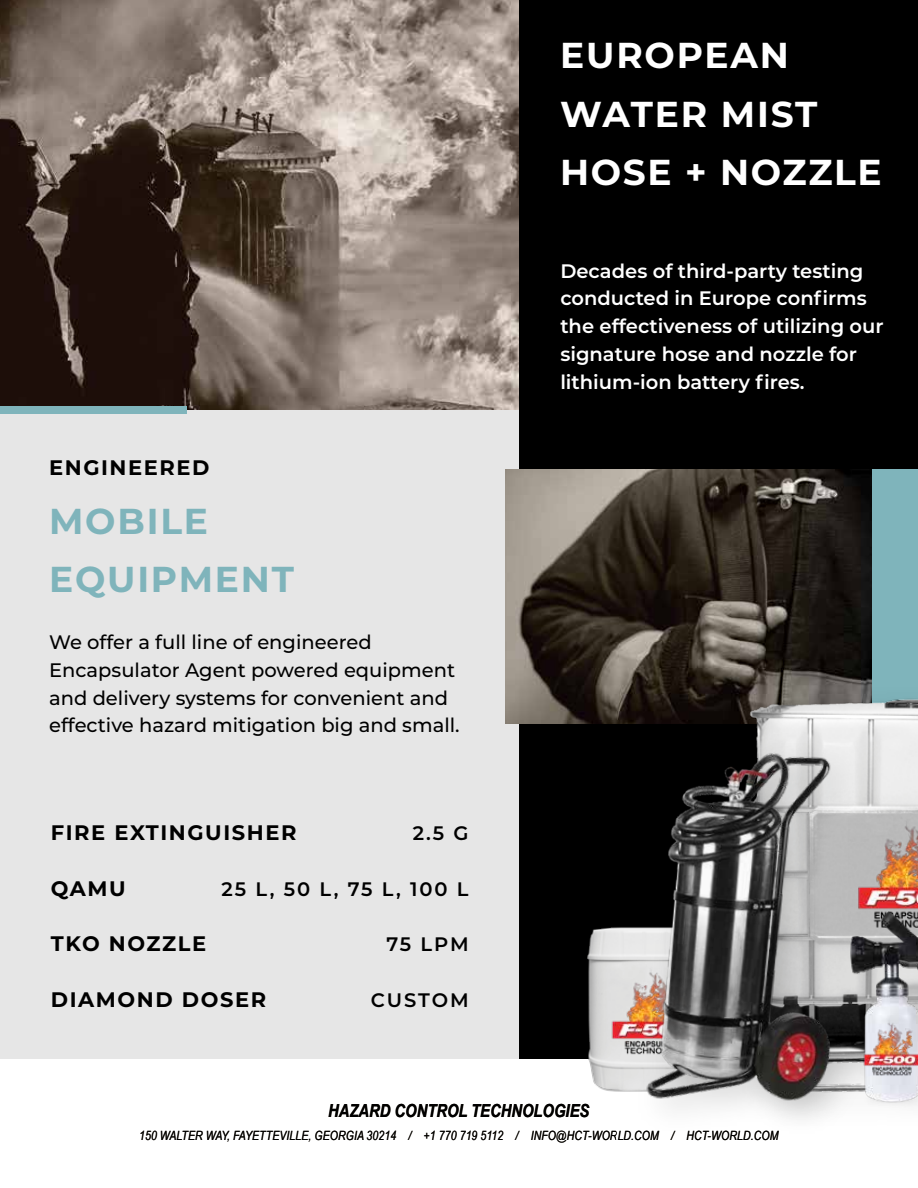
<style>
.page{position:relative;width:918px;height:1188px;background:#fff}
.page>*{position:absolute;margin:0;border:0;box-sizing:border-box;transform-origin:0 0}
.t1{font:700 36px/58.5px "Montserrat";letter-spacing:.045em;color:#fff}
.t2{font:700 36px/58.5px "Montserrat";letter-spacing:.05em;color:#7fb4bb}
.t3{font:700 21px "Montserrat";letter-spacing:.075em;color:#000}
.t4{font:500 19.5px/27.8px "Montserrat";color:#000}
.t5{font:600 19.5px/27.8px "Montserrat";color:#fff}
.t6{font:600 19.5px "Montserrat";letter-spacing:.1em;color:#000}
.t7{font:italic 700 18px "Arial Narrow";color:#292014}
.t8{font:italic 12.75px "Arial Narrow";letter-spacing:.01em;color:#292014}
</style>
<div class="page">
<img style="left:0;top:0;width:520px;height:410px">
<div style="left:0;top:410px;width:918px;height:649px;background:#e6e6e6"></div>
<div style="left:520px;top:0;width:398px;height:1059px;background:#000"></div>
<div style="left:871px;top:469px;width:47px;height:255px;background:#7fb4bb"></div>
<div style="left:0;top:406px;width:187px;height:8px;background:#7fb4bb"></div>
<img style="left:506px;top:469px;width:365px;height:255px">
<img style="left:714px;top:619px;width:158px;height:61px">
<img style="left:520px;top:680px;width:398px;height:440px">
<img style="left:843px;top:894px;width:75px;height:218px">
<img style="left:858px;top:1013px;width:60px;height:69px">
<h1 class="t1" style="left:560px;top:24px;width:323px">EUROPEAN<br>WATER MIST<br>HOSE + NOZZLE</h1>
<p class="t3" style="left:49px;top:453px;width:162px">ENGINEERED</p>
<h1 class="t2" style="left:49px;top:490px;width:246px">MOBILE<br>EQUIPMENT</h1>
<p class="t4" style="left:49px;top:628px;width:412px">We offer a full line of engineered Encapsulator Agent powered equipment and delivery systems for convenient and effective hazard mitigation big and small.</p>
<p class="t3" style="left:51px;top:818px;width:247px">FIRE EXTINGUISHER</p>
<p class="t6" style="left:413px;top:819px;width:57px">2.5 G</p>
<p class="t3" style="left:51px;top:873px;width:76px">QAMU</p>
<p class="t3" style="left:51px;top:929px;width:157px">TKO NOZZLE</p>
<p class="t6" style="left:222px;top:875px;width:249px">25 L, 50 L, 75 L, 100 L</p>
<p class="t6" style="left:386px;top:930px;width:84px">75 LPM</p>
<p class="t3" style="left:51px;top:984px;width:217px">DIAMOND DOSER</p>
<p class="t6" style="left:371px;top:986px;width:99px">CUSTOM</p>
<p class="t5" style="left:560px;top:256px;width:325px">Decades of third-party testing conducted in Europe confirms the effectiveness of utilizing our signature hose and nozzle for lithium-ion battery fires.</p>
<p class="t7" style="left:328px;top:1097px;width:263px">HAZARD CONTROL TECHNOLOGIES</p>
<p class="t8" style="left:139px;top:1126px;width:641px">150 WALTER WAY, FAYETTEVILLE, GEORGIA 30214 / +1 770 719 5112 / INFO@HCT-WORLD.COM / HCT-WORLD.COM</p>
</div>
